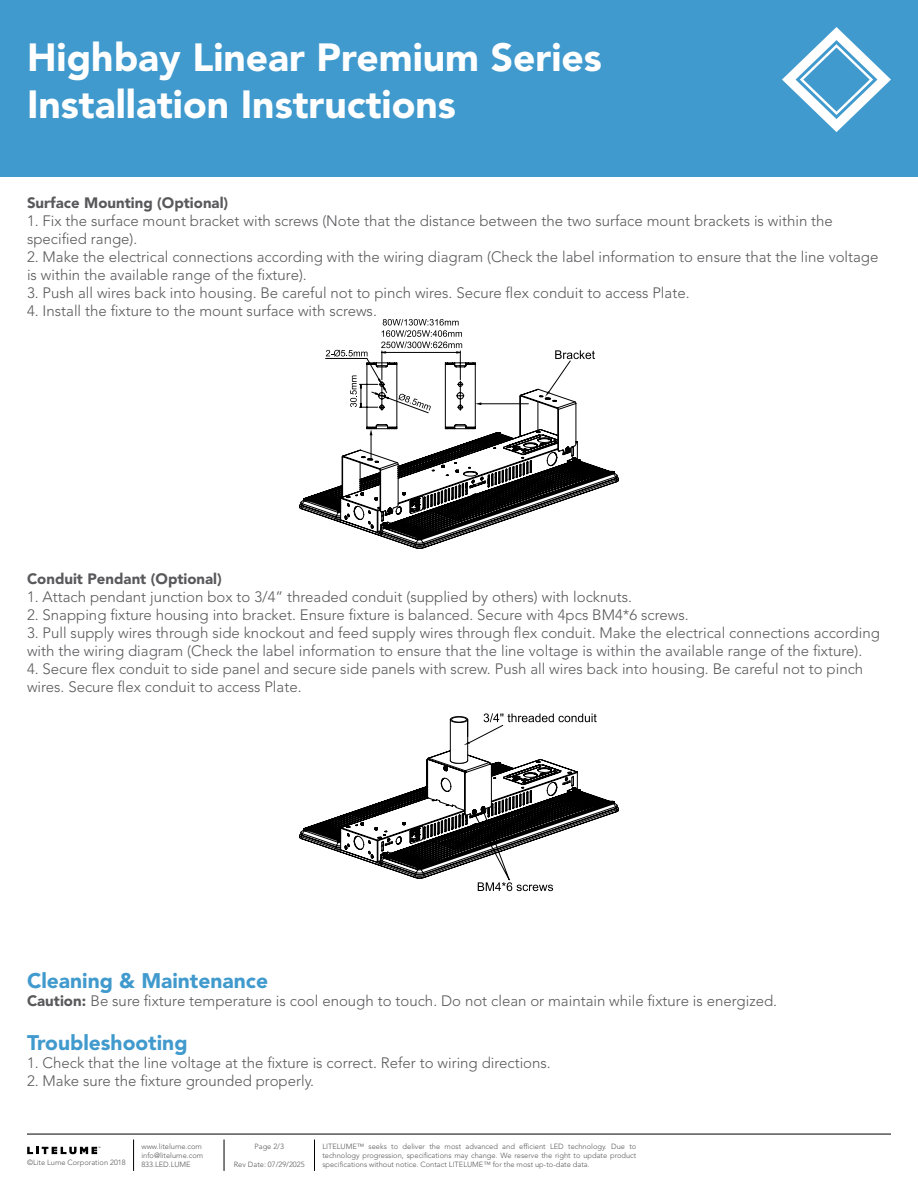
<style>
.page{position:relative;width:918px;height:1188px;background:#fff}
.page>*{position:absolute;margin:0;border:0;box-sizing:border-box;transform-origin:0 0}
.t1{font:900 39px/46.8px "Avenir LT Std";color:#fff}
.t2{font:900 21px "Avenir LT Std";color:#419acd}
.t3{font:300 15px/18px "Avenir LT Std";color:#59595c}
.t4{font:900 15px "Avenir LT Std";color:#59595c}
.t5{font:300 7.5px/9px "Avenir LT Std";color:#59595c;text-align:justify}
.s1{font-weight:900}
</style>
<div class="page">
<div style="left:0;top:0;width:918px;height:177px;background:#419acd"></div>
<svg style="left:782px;top:27px;width:109px;height:105px"></svg>
<hr style="left:27px;top:1134px;width:864px;height:1px;background:#000">
<hr style="left:133px;top:1140px;width:1px;height:31px;background:#000">
<hr style="left:224px;top:1140px;width:1px;height:31px;background:#000">
<hr style="left:314px;top:1140px;width:1px;height:31px;background:#000">
<svg style="left:27px;top:1147px;width:73px;height:7px"></svg>
<svg style="left:299px;top:319px;width:320px;height:229px"></svg>
<svg style="left:299px;top:713px;width:320px;height:178px"></svg>
<h1 class="t1" style="left:27px;top:34px;width:576px">Highbay Linear Premium Series<br>Installation Instructions</h1>
<p class="t4" style="left:27px;top:194px;width:203px">Surface Mounting (Optional)</p>
<p class="t3" style="left:27px;top:212px;width:807px">1. Fix the surface mount bracket with screws (Note that the distance between the two surface mount brackets is within the specified range).</p>
<p class="t3" style="left:27px;top:248px;width:853px">2. Make the electrical connections according with the wiring diagram (Check the label information to ensure that the line voltage is within the available range of the fixture).</p>
<p class="t3" style="left:27px;top:284px;width:664px">3. Push all wires back into housing. Be careful not to pinch wires. Secure flex conduit to access Plate.</p>
<p class="t3" style="left:27px;top:302px;width:351px">4. Install the fixture to the mount surface with screws.</p>
<p class="t4" style="left:27px;top:570px;width:196px">Conduit Pendant (Optional)</p>
<p class="t3" style="left:27px;top:588px;width:607px">1. Attach pendant junction box to 3/4” threaded conduit (supplied by others) with locknuts.</p>
<p class="t3" style="left:27px;top:606px;width:663px">2. Snapping fixture housing into bracket. Ensure fixture is balanced. Secure with 4pcs BM4*6 screws.</p>
<p class="t3" style="left:27px;top:624px;width:854px">3. Pull supply wires through side knockout and feed supply wires through flex conduit. Make the electrical connections according with the wiring diagram (Check the label information to ensure that the line voltage is within the available range of the fixture).</p>
<p class="t3" style="left:27px;top:660px;width:838px">4. Secure flex conduit to side panel and secure side panels with screw. Push all wires back into housing. Be careful not to pinch wires. Secure flex conduit to access Plate.</p>
<h2 class="t2" style="left:27px;top:968px;width:243px">Cleaning &amp; Maintenance</h2>
<p class="t3" style="left:27px;top:992px;width:752px"><span class="s1">Caution:</span> Be sure fixture temperature is cool enough to touch. Do not clean or maintain while fixture is energized.</p>
<h2 class="t2" style="left:27px;top:1030px;width:162px">Troubleshooting</h2>
<p class="t3" style="left:27px;top:1053px;width:525px">1. Check that the line voltage at the fixture is correct. Refer to wiring directions.</p>
<p class="t3" style="left:27px;top:1071px;width:289px">2. Make sure the fixture grounded properly.</p>
<p class="t5" style="left:141px;top:1142px;width:63px;text-align:left">www.litelume.com info@litelume.com<br>833.LED.LUME</p>
<p class="t5" style="left:255px;top:1142px;width:31px">Page 2/3</p>
<p class="t5" style="left:27px;top:1158px;width:100px">©Lite Lume Corporation 2018</p>
<p class="t5" style="left:234px;top:1160px;width:72px">Rev Date: 07/29/2025</p>
<p class="t5" style="left:322px;top:1142px;width:316px">LITELUME™ seeks to deliver the most advanced and efficient LED technology. Due to technology progression, specifications may change. We reserve the right to update product specifications without notice. Contact LITELUME™ for the most up-to-date data.</p>
</div>
